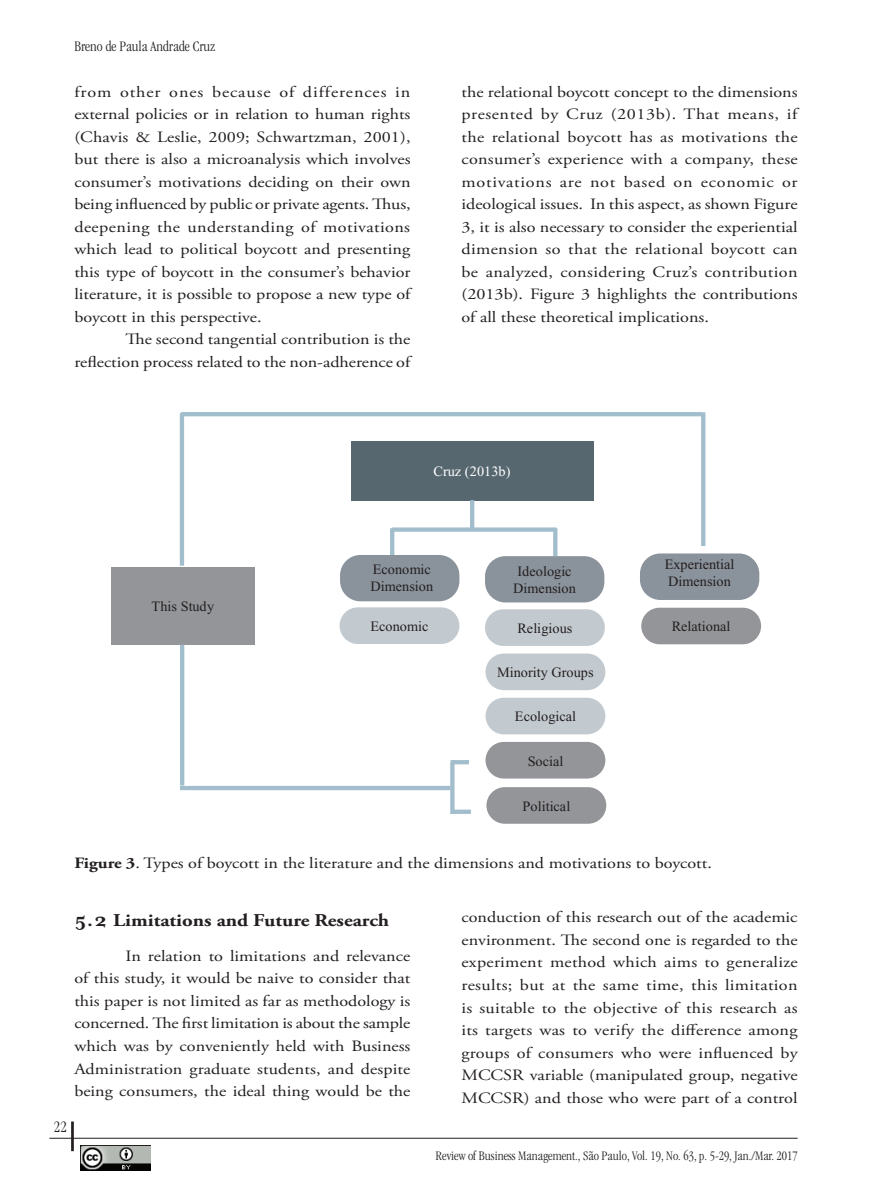
<style>
.page{position:relative;width:872px;height:1191px;background:#fff}
.page>*{position:absolute;margin:0;border:0;box-sizing:border-box;transform-origin:0 0}
.t1{font:700 18px "Adobe Garamond Pro";color:#231f20;scale:1.15 1}
.t2{font:300 condensed 16.5px "Garamond";color:#231f20}
.t3{font:15.75px/22.5px "Adobe Garamond Pro";color:#231f20;text-align:justify;scale:1.15 1}
.t4{font:300 condensed 15px "Garamond";color:#231f20}
.t5{font:14.25px/16.8px "Times New Roman";color:#231f20}
.t6{font:14.25px "Times New Roman";letter-spacing:.005em;color:#fff}
.t7{font:300 condensed 13.5px "Garamond";color:#231f20}
.s1{font-weight:700}
.s2{font-family:"Mrs Eaves";font-size:21px}
</style>
<div class="page">
<img style="left:80px;top:1145px;width:70px;height:25px">
<hr style="left:49px;top:1137px;width:748px;height:1px;background:#231f20">
<hr style="left:71px;top:1121px;width:3px;height:30px;background:#231f20">
<svg style="left:701px;top:412px;width:4px;height:134px"></svg>
<div style="left:111px;top:567px;width:144px;height:77px;background:#939598"></div>
<div style="left:351px;top:441px;width:242px;height:59px;background:#576770"></div>
<div style="left:485px;top:653px;width:120px;height:37px;background:#c3cacf;border-radius:18px"></div>
<div style="left:485px;top:609px;width:120px;height:37px;background:#c3cacf;border-radius:18px"></div>
<div style="left:485px;top:697px;width:120px;height:37px;background:#c3cacf;border-radius:18px"></div>
<div style="left:485px;top:742px;width:120px;height:36px;background:#939598;border-radius:18px"></div>
<div style="left:339px;top:607px;width:120px;height:37px;background:#c3cacf;border-radius:18px"></div>
<div style="left:392px;top:527px;width:164px;height:5px;background:#a2becd"></div>
<hr style="left:470px;top:500px;width:4px;height:28px;background:#a2becd">
<svg style="left:553px;top:528px;width:4px;height:28px"></svg>
<hr style="left:390px;top:528px;width:4px;height:28px;background:#a2becd">
<hr style="left:180px;top:645px;width:4px;height:140px;background:#a2becd">
<hr style="left:180px;top:786px;width:270px;height:4px;background:#a2becd">
<div style="left:340px;top:555px;width:119px;height:46px;background:#8a929b;border-radius:20px"></div>
<div style="left:485px;top:556px;width:119px;height:46px;background:#8a929b;border-radius:20px"></div>
<hr style="left:180px;top:413px;width:4px;height:152px;background:#a2becd">
<hr style="left:181px;top:412px;width:521px;height:4px;background:#a2becd">
<div style="left:486px;top:787px;width:120px;height:36px;background:#939598;border-radius:18px"></div>
<div style="left:640px;top:553px;width:119px;height:47px;background:#8a929b;border-radius:20px"></div>
<div style="left:641px;top:607px;width:120px;height:37px;background:#939598;border-radius:18px"></div>
<svg style="left:450px;top:764px;width:4px;height:50px"></svg>
<hr style="left:450px;top:760px;width:19px;height:4px;background:#a2becd">
<div style="left:452px;top:809px;width:19px;height:5px;background:#a2becd"></div>
<p class="t4" style="left:74px;top:38px;width:142px">Breno de Paula Andrade Cruz</p>
<p class="t3" style="left:74px;top:81px;width:294px">from other ones because of differences in external policies or in relation to human rights (Chavis &amp; Leslie, 2009; Schwartzman, 2001), but there is also a microanalysis which involves consumer’s motivations deciding on their own being influenced by public or private agents. Thus, deepening the understanding of motivations which lead to political boycott and presenting this type of boycott in the consumer’s behavior literature, it is possible to propose a new type of boycott in this perspective.</p>
<p class="t3" style="left:74px;top:328px;width:294px;text-align:right">The second tangential contribution is the reflection process related to the non-adherence of</p>
<p class="t3" style="left:461px;top:81px;width:294px">the relational boycott concept to the dimensions presented by Cruz (2013b). That means, if the relational boycott has as motivations the consumer’s experience with a company, these motivations are not based on economic or ideological issues. In this aspect, as shown Figure 3, it is also necessary to consider the experiential dimension so that the relational boycott can be analyzed, considering Cruz’s contribution (2013b). Figure 3 highlights the contributions of all these theoretical implications.</p>
<p class="t6" style="left:433px;top:463px;width:78px">Cruz (2013b)</p>
<p class="t5" style="left:152px;top:598px;width:64px">This Study</p>
<p class="t5" style="left:370px;top:561px;width:64px">Economic<br>Dimension</p>
<p class="t5" style="left:513px;top:563px;width:64px;text-align:center">Ideologic<br>Dimension</p>
<p class="t5" style="left:370px;top:618px;width:59px">Economic</p>
<p class="t5" style="left:517px;top:620px;width:56px">Religious</p>
<p class="t5" style="left:497px;top:664px;width:98px">Minority Groups</p>
<p class="t5" style="left:515px;top:708px;width:63px">Ecological</p>
<p class="t5" style="left:527px;top:752px;width:37px">Social</p>
<p class="t5" style="left:522px;top:797px;width:49px">Political</p>
<p class="t5" style="left:664px;top:556px;width:71px">Experiential<br>Dimension</p>
<p class="t5" style="left:671px;top:618px;width:60px">Relational</p>
<p class="t3" style="left:74px;top:852px;width:556px"><span class="s1">Figure 3</span>. Types of boycott in the literature and the dimensions and motivations to boycott.</p>
<p class="t1" style="left:74px;top:909px;width:275px"><span class="s2">5.2</span> Limitations and Future Research</p>
<p class="t3" style="left:74px;top:945px;width:294px;text-indent:51px">In relation to limitations and relevance of this study, it would be naive to consider that this paper is not limited as far as methodology is concerned. The first limitation is about the sample which was by conveniently held with Business Administration graduate students, and despite being consumers, the ideal thing would be the</p>
<p class="t2" style="left:54px;top:1117px;width:14px">22</p>
<p class="t3" style="left:461px;top:906px;width:294px">conduction of this research out of the academic environment. The second one is regarded to the experiment method which aims to generalize results; but at the same time, this limitation is suitable to the objective of this research as its targets was to verify the difference among groups of consumers who were influenced by MCCSR variable (manipulated group, negative MCCSR) and those who were part of a control</p>
<p class="t7" style="left:435px;top:1148px;width:364px">Review of Business Management., São Paulo, Vol. 19, No. 63, p. 5-29, Jan./Mar. 2017</p>
</div>
